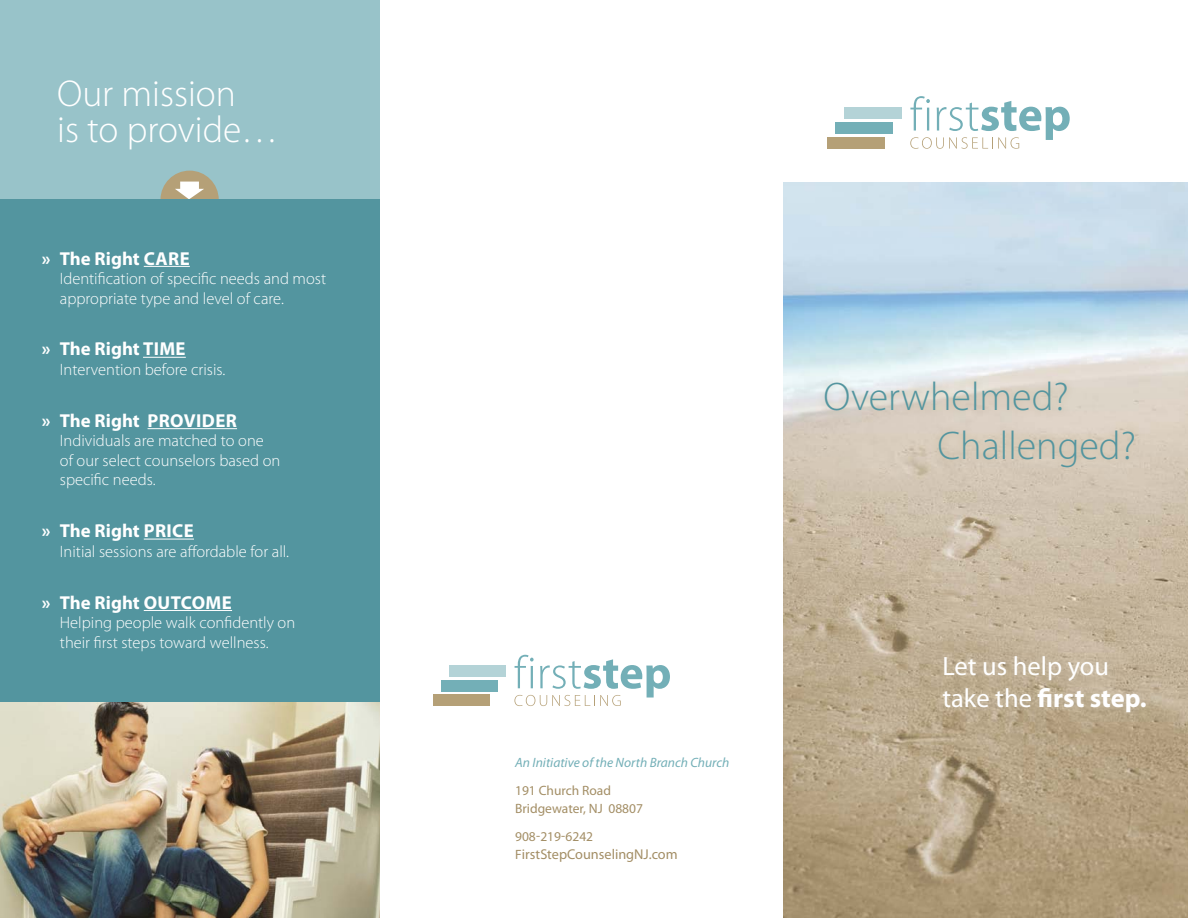
<style>
.page{position:relative;width:1188px;height:918px;background:#fff}
.page>*{position:absolute;margin:0;border:0;box-sizing:border-box;transform-origin:0 0}
.t1{font:300 40.05px/48px "Myriad Pro";color:#53959f}
.t2{font:300 37.5px/36px "Myriad Pro";color:#fff}
.t3{font:26.55px/31.8px "Myriad Pro";color:#fff}
.t4{font:700 18.75px "Myriad Pro";letter-spacing:.01em;color:#fff}
.t5{font:300 16.5px/19.5px "Myriad Pro";color:#fff}
.t6{font:14.25px "Myriad Pro";color:#a38e65}
.t7{font:13.5px/18.8px "Myriad Pro";color:#a38e65}
.t8{font:italic 13.5px "Myriad Pro";color:#73afb7}
.s1{font-size:13.5px}
.s2{font-weight:700}
</style>
<div class="page">
<div style="left:0;top:0;width:379px;height:702px;background:#98c3c9"></div>
<svg style="left:160px;top:171px;width:59px;height:28px"></svg>
<div style="left:0;top:199px;width:379px;height:503px;background:#53959f"></div>
<img style="left:783px;top:182px;width:405px;height:736px">
<svg style="left:514px;top:655px;width:156px;height:51px"></svg>
<div style="left:433px;top:694px;width:57px;height:12px;background:#b5a077"></div>
<div style="left:441px;top:680px;width:57px;height:11px;background:#73afb7"></div>
<div style="left:450px;top:666px;width:56px;height:11px;background:#b4d3d7"></div>
<div style="left:817px;top:374px;width:325px;height:101px;background:#b5a077;opacity:.5"></div>
<div style="left:935px;top:648px;width:218px;height:72px;background:#fff;opacity:.3"></div>
<svg style="left:910px;top:96px;width:160px;height:53px"></svg>
<div style="left:827px;top:137px;width:58px;height:11px;background:#b5a077"></div>
<div style="left:835px;top:122px;width:58px;height:12px;background:#73afb7"></div>
<div style="left:844px;top:107px;width:58px;height:12px;background:#b4d3d7"></div>
<img style="left:0;top:702px;width:379px;height:216px">
<hr style="left:144px;top:266px;width:46px;height:1px;background:#fff">
<hr style="left:143px;top:357px;width:43px;height:1px;background:#fff">
<hr style="left:148px;top:428px;width:89px;height:1px;background:#fff">
<hr style="left:144px;top:539px;width:50px;height:1px;background:#fff">
<hr style="left:144px;top:610px;width:88px;height:1px;background:#fff">
<h2 class="t2" style="left:57px;top:75px;width:223px">Our mission<br>is to provide…</h2>
<p class="t4" style="left:42px;top:246px;width:149px">» THE RIGHT CARE</p>
<p class="t5" style="left:60px;top:269px;width:268px">Identification of specific needs and most appropriate type and level of care.</p>
<p class="t4" style="left:42px;top:337px;width:145px">» THE RIGHT TIME</p>
<p class="t5" style="left:60px;top:360px;width:167px">Intervention before crisis.</p>
<p class="t4" style="left:42px;top:408px;width:192px">» THE RIGHT PROVIDER</p>
<p class="t5" style="left:60px;top:431px;width:222px">Individuals are matched to one of our select counselors based on specific needs.</p>
<p class="t4" style="left:42px;top:519px;width:153px">» THE RIGHT PRICE</p>
<p class="t5" style="left:60px;top:541px;width:231px">Initial sessions are affordable for all.</p>
<p class="t4" style="left:42px;top:590px;width:191px">» THE RIGHT OUTCOME</p>
<p class="t5" style="left:60px;top:613px;width:237px">Helping people walk confidently on their first steps toward wellness.</p>
<p class="t8" style="left:515px;top:754px;width:216px">An Initiative of the North Branch Church</p>
<p class="t7" style="left:515px;top:780px;width:129px">191 Church Road<br>Bridgewater, NJ 08807</p>
<p class="t7" style="left:515px;top:827px;width:80px">908-219-6242</p>
<p class="t6" style="left:515px;top:846px;width:164px"><span class="s1">F</span>irstStepCounselingNJ.com</p>
<h1 class="t1" style="left:937px;top:373px;width:200px;text-indent:-114px">Overwhelmed?<br>Challenged?</h1>
<h3 class="t3" style="left:942px;top:650px;width:206px">Let us help you take the <span class="s2">FIRST STEP.</span></h3>
</div>
